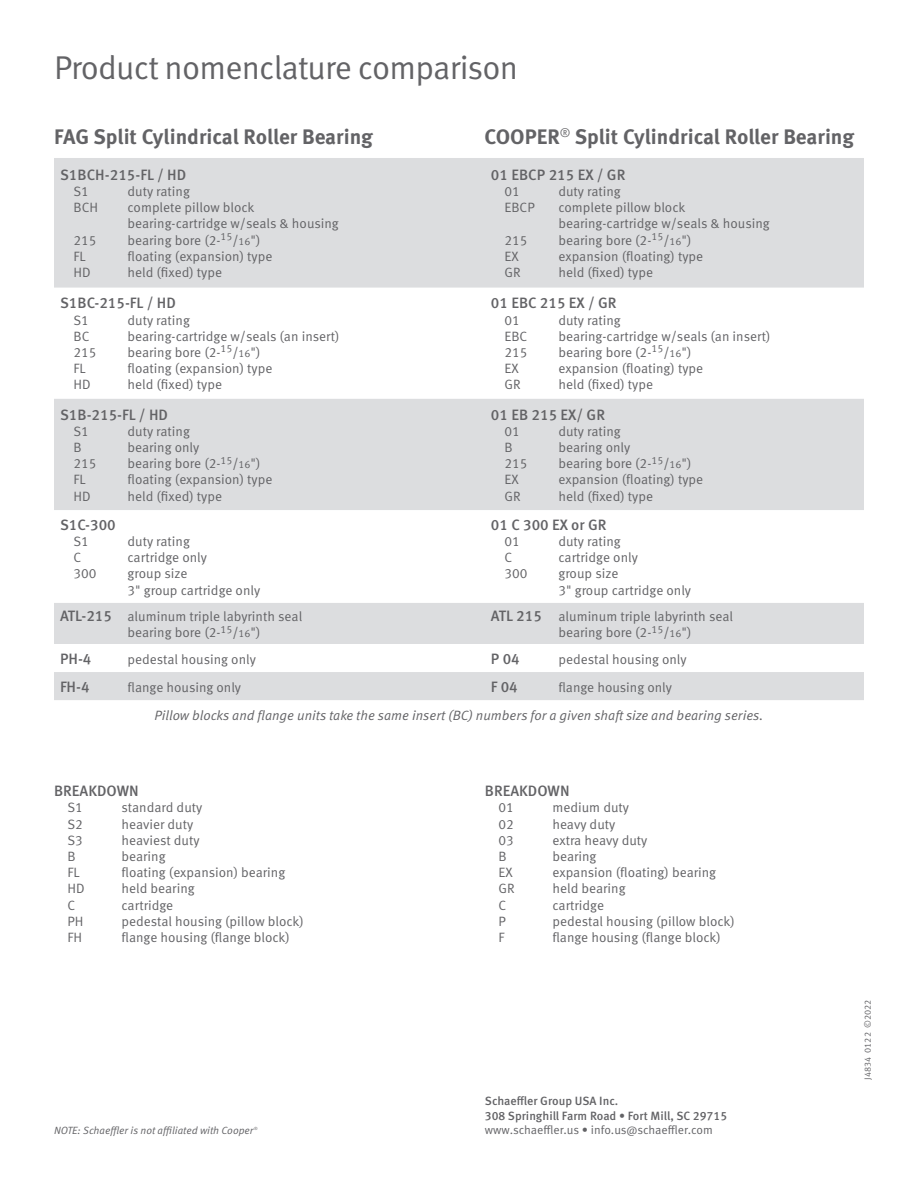
<style>
.page{position:relative;width:918px;height:1188px;background:#fff}
.page>*{position:absolute;margin:0;border:0;box-sizing:border-box;transform-origin:0 0}
.t1{font:33px "Schaeffler Meta";letter-spacing:-.025em;color:#636366}
.t2{font:700 21px "Schaeffler Meta";color:#636366}
.t3{font:500 15px "Schaeffler Meta";color:#636366}
.t4{font:13.5px/16.2px "Schaeffler Meta";color:#636366}
.t5{font:italic 13.5px "Schaeffler Meta";color:#636366}
.t6{font:500 12px/14.4px "Schaeffler Meta";color:#636366}
.t7{font:12px "Schaeffler Meta";color:#636366}
.t8{font:italic 10.5px "Schaeffler Meta";color:#636366}
.t9{font:9px "Schaeffler Meta";color:#636366}
.t10{font:italic 4.35px "Schaeffler Meta";color:#636366}
.s1{font-size:10.5px}
.s2{font-weight:500;font-size:15px}
</style>
<div class="page">
<svg style="left:54px;top:158px;width:810px;height:542px;fill:#dcdddf"></svg>
<h1 class="t1" style="left:54px;top:48px;width:466px">Product nomenclature comparison</h1>
<h2 class="t2" style="left:54px;top:123px;width:321px">FAG Split Cylindrical Roller Bearing</h2>
<h2 class="t2" style="left:484px;top:123px;width:371px">COOPER<sup>®</sup> Split Cylindrical Roller Bearing</h2>
<p class="t3" style="left:60px;top:165px;width:128px">S1BCH-215-FL / HD</p>
<p class="t4" style="left:74px;top:183px;width:17px">S1</p>
<p class="t4" style="left:128px;top:183px;width:64px">duty rating</p>
<p class="t4" style="left:74px;top:200px;width:26px">BCH</p>
<p class="t4" style="left:128px;top:200px;width:213px">complete pillow block bearing-cartridge w/seals &amp; housing</p>
<p class="t4" style="left:74px;top:232px;width:25px">215</p>
<p class="t4" style="left:128px;top:232px;width:134px">bearing bore (2-<sup>15</sup>/<span class="s1">16</span>")</p>
<p class="t4" style="left:74px;top:248px;width:14px">FL</p>
<p class="t4" style="left:128px;top:248px;width:146px">floating (expansion) type</p>
<p class="t4" style="left:74px;top:264px;width:19px">HD</p>
<p class="t4" style="left:128px;top:264px;width:96px">held (fixed) type</p>
<p class="t3" style="left:60px;top:294px;width:117px">S1BC-215-FL / HD</p>
<p class="t4" style="left:74px;top:312px;width:17px">S1</p>
<p class="t4" style="left:128px;top:312px;width:64px">duty rating</p>
<p class="t4" style="left:74px;top:328px;width:17px">BC</p>
<p class="t4" style="left:128px;top:328px;width:214px">bearing-cartridge w/seals (an insert)</p>
<p class="t4" style="left:74px;top:344px;width:25px">215</p>
<p class="t4" style="left:128px;top:344px;width:134px">bearing bore (2-<sup>15</sup>/<span class="s1">16</span>")</p>
<p class="t4" style="left:74px;top:361px;width:14px">FL</p>
<p class="t4" style="left:128px;top:361px;width:146px">floating (expansion) type</p>
<p class="t4" style="left:74px;top:377px;width:19px">HD</p>
<p class="t4" style="left:128px;top:377px;width:96px">held (fixed) type</p>
<p class="t3" style="left:60px;top:405px;width:110px">S1B-215-FL / HD</p>
<p class="t4" style="left:74px;top:423px;width:17px">S1</p>
<p class="t4" style="left:128px;top:423px;width:64px">duty rating</p>
<p class="t4" style="left:74px;top:439px;width:10px">B</p>
<p class="t4" style="left:128px;top:439px;width:73px">bearing only</p>
<p class="t4" style="left:74px;top:456px;width:25px">215</p>
<p class="t4" style="left:128px;top:456px;width:134px">bearing bore (2-<sup>15</sup>/<span class="s1">16</span>")</p>
<p class="t4" style="left:74px;top:472px;width:14px">FL</p>
<p class="t4" style="left:128px;top:472px;width:146px">floating (expansion) type</p>
<p class="t4" style="left:74px;top:488px;width:19px">HD</p>
<p class="t4" style="left:128px;top:488px;width:96px">held (fixed) type</p>
<p class="t3" style="left:60px;top:515px;width:57px">S1C-300</p>
<p class="t4" style="left:74px;top:533px;width:17px">S1</p>
<p class="t4" style="left:128px;top:533px;width:64px">duty rating</p>
<p class="t4" style="left:74px;top:550px;width:9px">C</p>
<p class="t4" style="left:128px;top:550px;width:81px">cartridge only</p>
<p class="t4" style="left:74px;top:566px;width:25px">300</p>
<p class="t4" style="left:128px;top:566px;width:134px">group size<br>3" group cartridge only</p>
<p class="t3" style="left:491px;top:165px;width:136px">01 EBCP 215 EX / GR</p>
<p class="t4" style="left:504px;top:183px;width:17px">01</p>
<p class="t4" style="left:558px;top:183px;width:64px">duty rating</p>
<p class="t4" style="left:504px;top:200px;width:32px">EBCP</p>
<p class="t4" style="left:558px;top:200px;width:213px">complete pillow block bearing-cartridge w/seals &amp; housing</p>
<p class="t4" style="left:504px;top:232px;width:25px">215</p>
<p class="t4" style="left:558px;top:232px;width:134px">bearing bore (2-<sup>15</sup>/<span class="s1">16</span>")</p>
<p class="t4" style="left:504px;top:248px;width:16px">EX</p>
<p class="t4" style="left:558px;top:248px;width:146px">expansion (floating) type</p>
<p class="t4" style="left:504px;top:264px;width:18px">GR</p>
<p class="t4" style="left:558px;top:264px;width:96px">held (fixed) type</p>
<p class="t3" style="left:491px;top:294px;width:127px">01 EBC 215 EX / GR</p>
<p class="t4" style="left:504px;top:312px;width:17px">01</p>
<p class="t4" style="left:558px;top:312px;width:64px">duty rating</p>
<p class="t4" style="left:504px;top:328px;width:24px">EBC</p>
<p class="t4" style="left:558px;top:328px;width:214px">bearing-cartridge w/seals (an insert)</p>
<p class="t4" style="left:504px;top:344px;width:25px">215</p>
<p class="t4" style="left:558px;top:344px;width:134px">bearing bore (2-<sup>15</sup>/<span class="s1">16</span>")</p>
<p class="t4" style="left:504px;top:361px;width:16px">EX</p>
<p class="t4" style="left:558px;top:361px;width:146px">expansion (floating) type</p>
<p class="t4" style="left:504px;top:377px;width:18px">GR</p>
<p class="t4" style="left:558px;top:377px;width:96px">held (fixed) type</p>
<p class="t3" style="left:491px;top:405px;width:116px">01 EB 215 EX/ GR</p>
<p class="t4" style="left:504px;top:423px;width:17px">01</p>
<p class="t4" style="left:558px;top:423px;width:64px">duty rating</p>
<p class="t4" style="left:504px;top:439px;width:10px">B</p>
<p class="t4" style="left:558px;top:439px;width:73px">bearing only</p>
<p class="t4" style="left:504px;top:456px;width:25px">215</p>
<p class="t4" style="left:558px;top:456px;width:134px">bearing bore (2-<sup>15</sup>/<span class="s1">16</span>")</p>
<p class="t4" style="left:504px;top:472px;width:16px">EX</p>
<p class="t4" style="left:558px;top:472px;width:146px">expansion (floating) type</p>
<p class="t4" style="left:504px;top:488px;width:18px">GR</p>
<p class="t4" style="left:558px;top:488px;width:96px">held (fixed) type</p>
<p class="t3" style="left:491px;top:515px;width:117px">01 C 300 EX or GR</p>
<p class="t4" style="left:504px;top:533px;width:17px">01</p>
<p class="t4" style="left:558px;top:533px;width:64px">duty rating</p>
<p class="t4" style="left:504px;top:550px;width:9px">C</p>
<p class="t4" style="left:558px;top:550px;width:81px">cartridge only</p>
<p class="t4" style="left:504px;top:566px;width:25px">300</p>
<p class="t4" style="left:558px;top:566px;width:134px">group size<br>3" group cartridge only</p>
<p class="t4" style="left:128px;top:608px;width:176px;text-indent:-68px"><span class="s2">ATL-215</span> aluminum triple labyrinth seal bearing bore (2-<sup>15</sup>/<span class="s1">16</span>")</p>
<p class="t4" style="left:558px;top:608px;width:176px;text-indent:-68px"><span class="s2">ATL 215</span> aluminum triple labyrinth seal bearing bore (2-<sup>15</sup>/<span class="s1">16</span>")</p>
<p class="t3" style="left:60px;top:649px;width:33px">PH-4</p>
<p class="t4" style="left:128px;top:651px;width:130px">pedestal housing only</p>
<p class="t3" style="left:491px;top:649px;width:30px">P 04</p>
<p class="t4" style="left:558px;top:651px;width:130px">pedestal housing only</p>
<p class="t3" style="left:60px;top:677px;width:31px">FH-4</p>
<p class="t4" style="left:128px;top:679px;width:115px">flange housing only</p>
<p class="t3" style="left:491px;top:677px;width:28px">F 04</p>
<p class="t4" style="left:558px;top:679px;width:115px">flange housing only</p>
<p class="t5" style="left:155px;top:707px;width:610px">Pillow blocks and flange units take the same insert (BC) numbers for a given shaft size and bearing series.</p>
<p class="t3" style="left:54px;top:782px;width:86px">BREAKDOWN</p>
<p class="t4" style="left:68px;top:800px;width:17px">S1</p>
<p class="t4" style="left:122px;top:800px;width:82px">standard duty</p>
<p class="t4" style="left:68px;top:816px;width:17px">S2</p>
<p class="t4" style="left:122px;top:816px;width:73px">heavier duty</p>
<p class="t4" style="left:68px;top:832px;width:17px">S3</p>
<p class="t4" style="left:122px;top:832px;width:80px">heaviest duty</p>
<p class="t4" style="left:68px;top:848px;width:10px">B</p>
<p class="t4" style="left:122px;top:848px;width:46px">bearing</p>
<p class="t4" style="left:68px;top:865px;width:14px">FL</p>
<p class="t4" style="left:122px;top:865px;width:165px">floating (expansion) bearing</p>
<p class="t4" style="left:68px;top:881px;width:19px">HD</p>
<p class="t4" style="left:122px;top:881px;width:75px">held bearing</p>
<p class="t4" style="left:68px;top:897px;width:9px">C</p>
<p class="t4" style="left:122px;top:897px;width:53px">cartridge</p>
<p class="t4" style="left:68px;top:913px;width:18px">PH</p>
<p class="t4" style="left:122px;top:913px;width:184px">pedestal housing (pillow block)</p>
<p class="t4" style="left:68px;top:929px;width:16px">FH</p>
<p class="t4" style="left:122px;top:929px;width:170px">flange housing (flange block)</p>
<p class="t8" style="left:54px;top:1124px;width:201px">NOTE: Schaeffler is not affiliated with Cooper</p>
<p class="t10" style="left:254px;top:1126px;width:5px">®</p>
<p class="t3" style="left:485px;top:782px;width:86px">BREAKDOWN</p>
<p class="t4" style="left:498px;top:800px;width:17px">01</p>
<p class="t4" style="left:552px;top:800px;width:78px">medium duty</p>
<p class="t4" style="left:498px;top:816px;width:17px">02</p>
<p class="t4" style="left:552px;top:816px;width:64px">heavy duty</p>
<p class="t4" style="left:498px;top:832px;width:17px">03</p>
<p class="t4" style="left:552px;top:832px;width:97px">extra heavy duty</p>
<p class="t4" style="left:498px;top:848px;width:10px">B</p>
<p class="t4" style="left:552px;top:848px;width:46px">bearing</p>
<p class="t4" style="left:498px;top:865px;width:16px">EX</p>
<p class="t4" style="left:552px;top:865px;width:165px">expansion (floating) bearing</p>
<p class="t4" style="left:498px;top:881px;width:18px">GR</p>
<p class="t4" style="left:552px;top:881px;width:75px">held bearing</p>
<p class="t4" style="left:498px;top:897px;width:9px">C</p>
<p class="t4" style="left:552px;top:897px;width:53px">cartridge</p>
<p class="t4" style="left:498px;top:913px;width:9px">P</p>
<p class="t4" style="left:552px;top:913px;width:184px">pedestal housing (pillow block)</p>
<p class="t4" style="left:498px;top:929px;width:7px">F</p>
<p class="t4" style="left:552px;top:929px;width:170px">flange housing (flange block)</p>
<p class="t6" style="left:485px;top:1094px;width:244px">Schaeffler Group USA Inc.<br>308 Springhill Farm Road • Fort Mill, SC 29715</p>
<p class="t7" style="left:485px;top:1123px;width:229px">www.schaeffler.us • info.us@schaeffler.com</p>
<p class="t9" style="left:862px;top:1080px;width:82px;rotate:-90deg">J4834 0122 ©2022</p>
</div>
